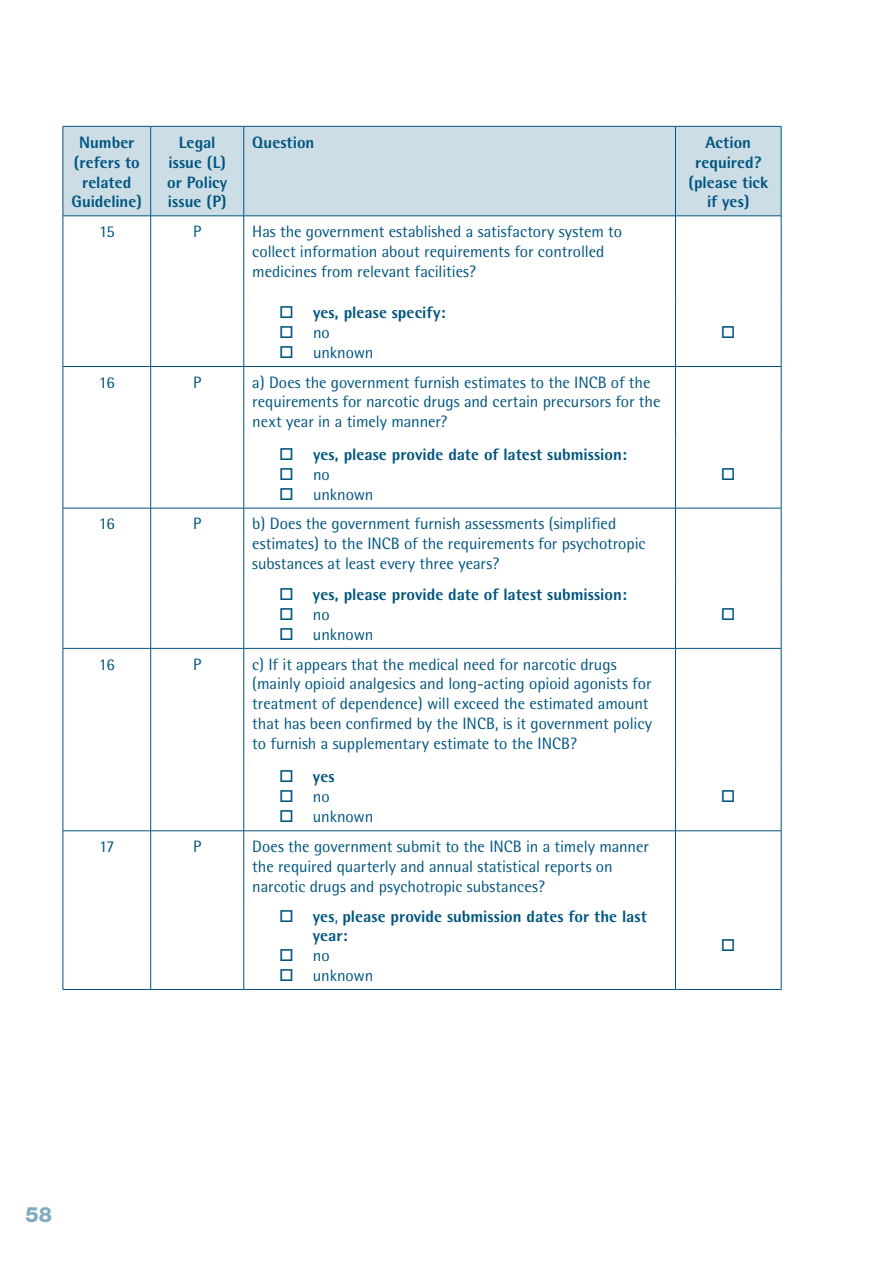
<style>
.page{position:relative;width:893px;height:1263px;background:#fff}
.page>*{position:absolute;margin:0;border:0;box-sizing:border-box;transform-origin:0 0}
.t1{font:800 21px "Helvetica Neue";color:#80aabf}
.t2{font:16.5px/19.8px "Rotis Semi Sans";letter-spacing:-.005em;color:#005580}
.t3{font:800 16.5px/19.8px "Rotis Semi Sans";color:#005580;text-align:center}
.s1{font-weight:400}
</style>
<div class="page">
<div style="left:64px;top:127px;width:717px;height:89px;background:#ccdde6"></div>
<hr style="left:63px;top:126px;width:88px;height:1px;background:#005580">
<hr style="left:63px;top:127px;width:1px;height:89px;background:#005580">
<hr style="left:151px;top:126px;width:93px;height:1px;background:#005580">
<hr style="left:150px;top:127px;width:1px;height:89px;background:#005580">
<hr style="left:244px;top:126px;width:431px;height:1px;background:#005580">
<hr style="left:243px;top:127px;width:1px;height:89px;background:#005580">
<hr style="left:675px;top:126px;width:106px;height:1px;background:#005580">
<hr style="left:675px;top:127px;width:1px;height:89px;background:#005580">
<hr style="left:781px;top:127px;width:1px;height:89px;background:#005580">
<hr style="left:63px;top:216px;width:88px;height:1px;background:#005580">
<hr style="left:63px;top:216px;width:1px;height:81px;background:#005580">
<hr style="left:151px;top:216px;width:93px;height:1px;background:#005580">
<hr style="left:150px;top:216px;width:1px;height:81px;background:#005580">
<hr style="left:244px;top:216px;width:431px;height:1px;background:#005580">
<hr style="left:243px;top:216px;width:1px;height:81px;background:#005580">
<hr style="left:675px;top:216px;width:106px;height:1px;background:#005580">
<hr style="left:675px;top:216px;width:1px;height:81px;background:#005580">
<hr style="left:781px;top:216px;width:1px;height:81px;background:#005580">
<hr style="left:63px;top:297px;width:1px;height:69px;background:#005580">
<hr style="left:150px;top:297px;width:1px;height:69px;background:#005580">
<hr style="left:243px;top:297px;width:1px;height:69px;background:#005580">
<hr style="left:675px;top:297px;width:1px;height:69px;background:#005580">
<hr style="left:781px;top:297px;width:1px;height:69px;background:#005580">
<hr style="left:63px;top:366px;width:88px;height:1px;background:#005580">
<hr style="left:63px;top:367px;width:1px;height:71px;background:#005580">
<hr style="left:151px;top:366px;width:93px;height:1px;background:#005580">
<hr style="left:150px;top:367px;width:1px;height:71px;background:#005580">
<hr style="left:244px;top:366px;width:431px;height:1px;background:#005580">
<hr style="left:243px;top:367px;width:1px;height:71px;background:#005580">
<hr style="left:675px;top:366px;width:106px;height:1px;background:#005580">
<hr style="left:675px;top:367px;width:1px;height:71px;background:#005580">
<hr style="left:781px;top:367px;width:1px;height:71px;background:#005580">
<hr style="left:63px;top:438px;width:1px;height:70px;background:#005580">
<hr style="left:150px;top:438px;width:1px;height:70px;background:#005580">
<hr style="left:243px;top:438px;width:1px;height:70px;background:#005580">
<hr style="left:675px;top:438px;width:1px;height:70px;background:#005580">
<hr style="left:781px;top:438px;width:1px;height:70px;background:#005580">
<hr style="left:63px;top:508px;width:88px;height:1px;background:#005580">
<hr style="left:63px;top:508px;width:1px;height:71px;background:#005580">
<hr style="left:151px;top:508px;width:93px;height:1px;background:#005580">
<hr style="left:150px;top:508px;width:1px;height:71px;background:#005580">
<hr style="left:244px;top:508px;width:431px;height:1px;background:#005580">
<hr style="left:243px;top:508px;width:1px;height:71px;background:#005580">
<hr style="left:675px;top:508px;width:106px;height:1px;background:#005580">
<hr style="left:675px;top:508px;width:1px;height:71px;background:#005580">
<hr style="left:781px;top:508px;width:1px;height:71px;background:#005580">
<hr style="left:63px;top:579px;width:1px;height:69px;background:#005580">
<hr style="left:150px;top:579px;width:1px;height:69px;background:#005580">
<hr style="left:243px;top:579px;width:1px;height:69px;background:#005580">
<hr style="left:675px;top:579px;width:1px;height:69px;background:#005580">
<hr style="left:781px;top:579px;width:1px;height:69px;background:#005580">
<hr style="left:63px;top:648px;width:88px;height:1px;background:#005580">
<hr style="left:63px;top:648px;width:1px;height:113px;background:#005580">
<hr style="left:151px;top:648px;width:93px;height:1px;background:#005580">
<hr style="left:150px;top:648px;width:1px;height:113px;background:#005580">
<hr style="left:244px;top:648px;width:431px;height:1px;background:#005580">
<hr style="left:243px;top:648px;width:1px;height:113px;background:#005580">
<hr style="left:675px;top:648px;width:106px;height:1px;background:#005580">
<hr style="left:675px;top:648px;width:1px;height:113px;background:#005580">
<hr style="left:781px;top:648px;width:1px;height:113px;background:#005580">
<hr style="left:63px;top:761px;width:1px;height:69px;background:#005580">
<hr style="left:150px;top:761px;width:1px;height:69px;background:#005580">
<hr style="left:243px;top:761px;width:1px;height:69px;background:#005580">
<hr style="left:675px;top:761px;width:1px;height:69px;background:#005580">
<hr style="left:781px;top:761px;width:1px;height:69px;background:#005580">
<hr style="left:63px;top:830px;width:88px;height:1px;background:#005580">
<hr style="left:63px;top:831px;width:1px;height:69px;background:#005580">
<hr style="left:151px;top:830px;width:93px;height:1px;background:#005580">
<hr style="left:150px;top:831px;width:1px;height:69px;background:#005580">
<hr style="left:244px;top:830px;width:431px;height:1px;background:#005580">
<hr style="left:243px;top:831px;width:1px;height:69px;background:#005580">
<hr style="left:675px;top:830px;width:106px;height:1px;background:#005580">
<hr style="left:675px;top:831px;width:1px;height:69px;background:#005580">
<hr style="left:781px;top:831px;width:1px;height:69px;background:#005580">
<hr style="left:63px;top:900px;width:1px;height:89px;background:#005580">
<hr style="left:150px;top:900px;width:1px;height:89px;background:#005580">
<hr style="left:243px;top:900px;width:1px;height:89px;background:#005580">
<hr style="left:675px;top:900px;width:1px;height:89px;background:#005580">
<hr style="left:781px;top:900px;width:1px;height:89px;background:#005580">
<hr style="left:63px;top:989px;width:88px;height:1px;background:#005580">
<hr style="left:151px;top:989px;width:93px;height:1px;background:#005580">
<hr style="left:244px;top:989px;width:431px;height:1px;background:#005580">
<hr style="left:675px;top:989px;width:106px;height:1px;background:#005580">
<p class="t3" style="left:71px;top:132px;width:72px">Number (refers to related<br>Guideline)</p>
<p class="t3" style="left:167px;top:132px;width:62px">Legal issue (L) or Policy issue (P)</p>
<p class="t3" style="left:252px;top:132px;width:64px">Question</p>
<p class="t3" style="left:688px;top:132px;width:82px">Action required? (please tick if yes)</p>
<p class="t2" style="left:99px;top:221px;width:17px">15</p>
<p class="t2" style="left:193px;top:221px;width:10px">P</p>
<p class="t2" style="left:252px;top:221px;width:371px">Has the government established a satisfactory system to collect information about requirements for controlled medicines from relevant facilities?</p>
<p class="t3" style="left:279px;top:303px;width:168px">□ yes, please specify:</p>
<p class="t2" style="left:279px;top:323px;width:52px">□ no</p>
<p class="t2" style="left:279px;top:342px;width:96px">□ unknown</p>
<p class="t2" style="left:99px;top:372px;width:17px">16</p>
<p class="t2" style="left:193px;top:372px;width:10px">P</p>
<p class="t2" style="left:252px;top:372px;width:410px">a) Does the government furnish estimates to the INCB of the requirements for narcotic drugs and certain precursors for the next year in a timely manner?</p>
<p class="t3" style="left:279px;top:444px;width:349px">□ yes, please provide date of latest submission:</p>
<p class="t2" style="left:279px;top:464px;width:52px">□ no</p>
<p class="t2" style="left:279px;top:484px;width:96px">□ unknown</p>
<p class="t2" style="left:99px;top:514px;width:17px">16</p>
<p class="t2" style="left:193px;top:514px;width:10px">P</p>
<p class="t2" style="left:252px;top:514px;width:395px">b) Does the government furnish assessments (simplified estimates) to the INCB of the requirements for psychotropic substances at least every three years?</p>
<p class="t3" style="left:279px;top:584px;width:349px">□ yes, please provide date of latest submission:</p>
<p class="t2" style="left:279px;top:604px;width:52px">□ no</p>
<p class="t2" style="left:279px;top:624px;width:96px">□ unknown</p>
<p class="t2" style="left:99px;top:654px;width:17px">16</p>
<p class="t2" style="left:193px;top:654px;width:10px">P</p>
<p class="t2" style="left:252px;top:654px;width:401px">c) If it appears that the medical need for narcotic drugs (mainly opioid analgesics and long-acting opioid agonists for treatment of dependence) will exceed the estimated amount that has been confirmed by the INCB, is it government policy to furnish a supplementary estimate to the INCB?</p>
<p class="t3" style="left:279px;top:766px;width:57px">□ yes</p>
<p class="t2" style="left:279px;top:786px;width:52px">□ no</p>
<p class="t2" style="left:279px;top:806px;width:96px">□ unknown</p>
<p class="t2" style="left:99px;top:836px;width:17px">17</p>
<p class="t2" style="left:193px;top:836px;width:10px">P</p>
<p class="t2" style="left:252px;top:836px;width:398px">Does the government submit to the INCB in a timely manner the required quarterly and annual statistical reports on narcotic drugs and psychotropic substances?</p>
<p class="t3" style="left:313px;top:906px;width:335px;text-align:left;text-indent:-34px">□ yes<span class="s1">,</span> please provide submission dates for the last year:</p>
<p class="t2" style="left:279px;top:945px;width:52px">□ no</p>
<p class="t2" style="left:279px;top:965px;width:96px">□ unknown</p>
<p class="t1" style="left:26px;top:1202px;width:28px">58</p>
</div>
